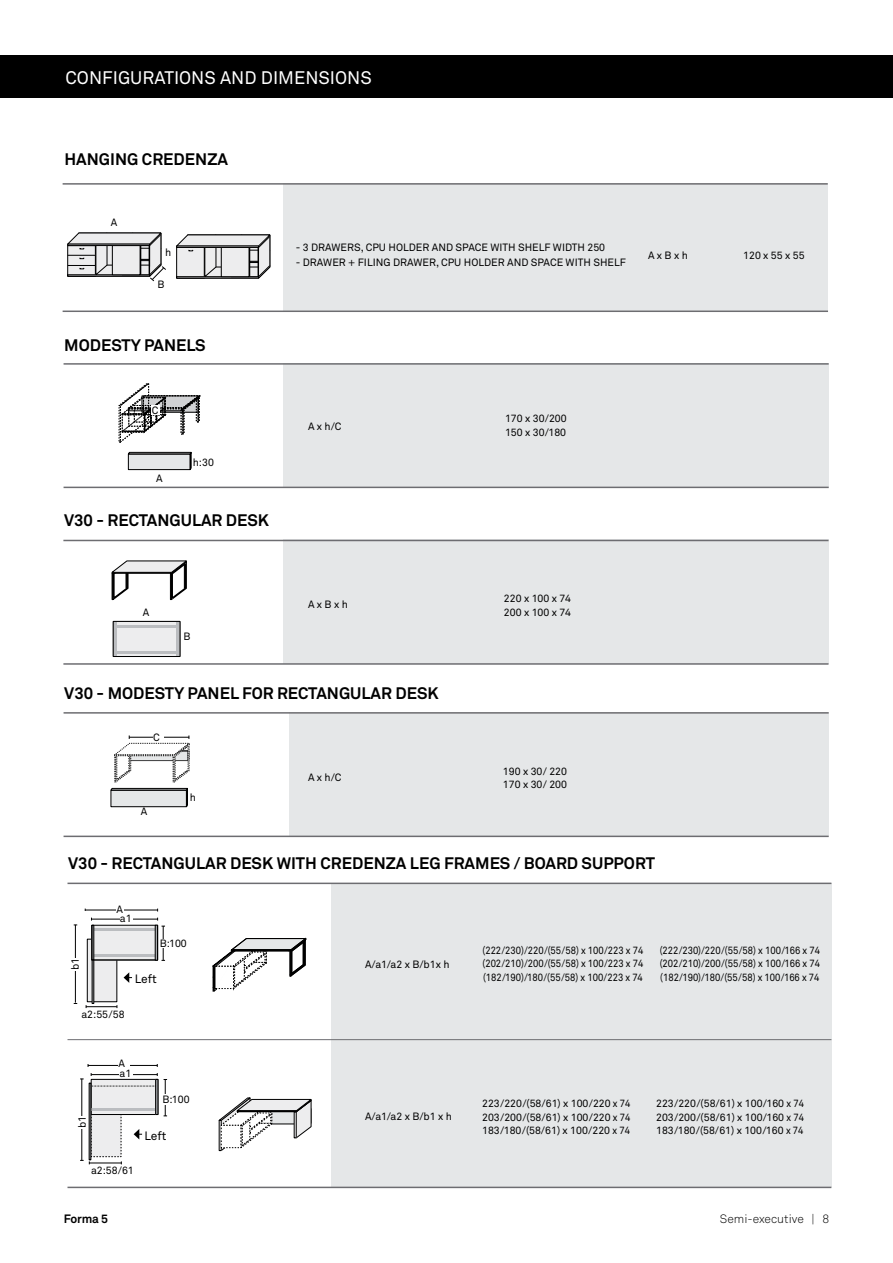
<style>
.page{position:relative;width:893px;height:1263px;background:#fff}
.page>*{position:absolute;margin:0;border:0;box-sizing:border-box;transform-origin:0 0}
.t1{font:18px "Akkurat";color:#fff}
.t2{font:700 16.5px "Akkurat";color:#000}
.t3{font:300 12px "Akkurat";color:#000}
.t4{font:12px "Akkurat";letter-spacing:-.005em;color:#000}
.t5{font:700 12px "Akkurat";letter-spacing:-.02em;color:#000}
.t6{font:10.5px/13.5px "Akkurat";color:#000}
.t7{font:10.5px/13.5px "Akkurat";color:#000;text-align:justify;scale:.9 1}
</style>
<div class="page">
<div style="left:284px;top:183px;width:544px;height:127px;background:#e5e7e8"></div>
<hr style="left:63px;top:183px;width:765px;height:2px;background:#6d6d71">
<hr style="left:63px;top:311px;width:765px;height:1px;background:#6d6d71">
<div style="left:284px;top:363px;width:545px;height:124px;background:#e5e7e8"></div>
<hr style="left:64px;top:363px;width:765px;height:2px;background:#6d6d71">
<hr style="left:64px;top:487px;width:765px;height:1px;background:#6d6d71">
<svg style="left:128px;top:451px;width:64px;height:20px"></svg>
<svg style="left:119px;top:383px;width:81px;height:60px"></svg>
<div style="left:152px;top:405px;width:8px;height:10px;background:#fff"></div>
<div style="left:284px;top:540px;width:545px;height:124px;background:#e5e7e8"></div>
<hr style="left:63px;top:540px;width:765px;height:1px;background:#6d6d71">
<hr style="left:63px;top:663px;width:765px;height:2px;background:#6d6d71">
<div style="left:113px;top:621px;width:67px;height:35px;background:#ededee"></div>
<div style="left:113px;top:621px;width:67px;height:36px;border:1px solid #000"></div>
<hr style="left:177px;top:622px;width:2px;height:34px;background:#bbbdc0">
<hr style="left:114px;top:622px;width:3px;height:34px;background:#bbbdc0">
<hr style="left:116px;top:625px;width:61px;height:3px;background:#bbbdc0">
<hr style="left:116px;top:651px;width:61px;height:3px;background:#bbbdc0">
<svg style="left:111px;top:560px;width:76px;height:40px"></svg>
<div style="left:289px;top:712px;width:540px;height:124px;background:#e5e7e8"></div>
<hr style="left:64px;top:712px;width:765px;height:2px;background:#6d6d71">
<hr style="left:64px;top:836px;width:765px;height:1px;background:#6d6d71">
<svg style="left:110px;top:735px;width:80px;height:73px"></svg>
<div style="left:153px;top:732px;width:10px;height:10px;background:#fff"></div>
<div style="left:0;top:55px;width:893px;height:43px;background:#000"></div>
<svg style="left:176px;top:234px;width:95px;height:45px;background:#bfbfc0"></svg>
<div style="left:221px;top:247px;width:28px;height:30px;background:#ededee"></div>
<div style="left:221px;top:247px;width:28px;height:30px;border:1px solid #000"></div>
<div style="left:176px;top:246px;width:83px;height:2px;border:1px solid #000"></div>
<div style="left:258px;top:247px;width:1px;height:30px;border:1px solid #000"></div>
<div style="left:331px;top:883px;width:500px;height:304px;background:#e5e7e8"></div>
<hr style="left:67px;top:882px;width:764px;height:2px;background:#6d6d71">
<hr style="left:67px;top:1039px;width:764px;height:1px;background:#6d6d71">
<hr style="left:67px;top:1187px;width:764px;height:1px;background:#6d6d71">
<svg style="left:213px;top:938px;width:94px;height:54px"></svg>
<div style="left:231px;top:950px;width:60px;height:1px;border:1px solid #000"></div>
<div style="left:87px;top:939px;width:30px;height:63px;background:#ededee"></div>
<div style="left:87px;top:939px;width:30px;height:63px;border:1px solid #000"></div>
<div style="left:92px;top:925px;width:66px;height:35px;background:#ededee"></div>
<hr style="left:92px;top:960px;width:66px;height:1px;background:#000">
<hr style="left:91px;top:919px;width:67px;height:1px;background:#000">
<hr style="left:75px;top:925px;width:1px;height:78px;background:#000">
<hr style="left:163px;top:926px;width:1px;height:34px;background:#000">
<div style="left:160px;top:938px;width:36px;height:9px;background:#fff"></div>
<hr style="left:85px;top:910px;width:73px;height:1px;background:#000">
<div style="left:116px;top:905px;width:8px;height:10px;background:#fff"></div>
<div style="left:120px;top:913px;width:13px;height:11px;background:#fff"></div>
<hr style="left:86px;top:1006px;width:31px;height:1px;background:#000">
<div style="left:70px;top:958px;width:9px;height:12px;background:#fff"></div>
<hr style="left:94px;top:928px;width:61px;height:3px;background:#bbbdc0">
<hr style="left:94px;top:954px;width:61px;height:3px;background:#bbbdc0">
<div style="left:155px;top:925px;width:3px;height:35px;border:1px solid #000"></div>
<div style="left:92px;top:960px;width:2px;height:43px;border:1px solid #000"></div>
<div style="left:92px;top:925px;width:2px;height:35px;border:1px solid #000"></div>
<svg style="left:219px;top:1097px;width:93px;height:54px"></svg>
<hr style="left:82px;top:1079px;width:1px;height:81px;background:#000">
<hr style="left:88px;top:1065px;width:69px;height:1px;background:#000">
<hr style="left:91px;top:1074px;width:66px;height:1px;background:#000">
<div style="left:119px;top:1059px;width:11px;height:9px;background:#fff"></div>
<div style="left:120px;top:1069px;width:13px;height:10px;background:#fff"></div>
<hr style="left:165px;top:1079px;width:1px;height:37px;background:#000">
<svg style="left:80px;top:1093px;width:42px;height:71px"></svg>
<div style="left:91px;top:1079px;width:67px;height:35px;background:#ededee"></div>
<div style="left:91px;top:1079px;width:67px;height:36px;border:1px solid #000"></div>
<div style="left:162px;top:1094px;width:30px;height:11px;background:#fff"></div>
<hr style="left:91px;top:1108px;width:65px;height:3px;background:#bbbdc0">
<div style="left:77px;top:1116px;width:9px;height:12px;background:#fff"></div>
<svg style="left:92px;top:1085px;width:63px;height:1px"></svg>
<svg style="left:67px;top:232px;width:99px;height:49px;background:#c0c0c1"></svg>
<svg style="left:134px;top:1129px;width:8px;height:10px"></svg>
<svg style="left:124px;top:972px;width:8px;height:11px"></svg>
<h1 class="t1" style="left:66px;top:66px;width:308px">CONFIGURATIONS AND DIMENSIONS</h1>
<h2 class="t2" style="left:65px;top:149px;width:165px">HANGING CREDENZA</h2>
<p class="t6" style="left:111px;top:216px;width:8px">A</p>
<p class="t6" style="left:165px;top:245px;width:8px">h</p>
<p class="t6" style="left:157px;top:277px;width:9px">B</p>
<h2 class="t2" style="left:64px;top:335px;width:143px">MODESTY PANELS</h2>
<p class="t6" style="left:152px;top:403px;width:8px">C</p>
<p class="t6" style="left:156px;top:471px;width:8px">A</p>
<p class="t6" style="left:193px;top:455px;width:23px">h:30</p>
<h2 class="t2" style="left:64px;top:510px;width:206px">V30 - RECTANGULAR DESK</h2>
<p class="t6" style="left:296px;top:241px;width:311px">- 3 DRAWERS, CPU HOLDER AND SPACE WITH SHELF WIDTH 250</p>
<p class="t6" style="left:296px;top:256px;width:332px">- DRAWER + FILING DRAWER, CPU HOLDER AND SPACE WITH SHELF</p>
<p class="t6" style="left:648px;top:248px;width:41px">A x B x h</p>
<p class="t6" style="left:743px;top:248px;width:63px">120 x 55 x 55</p>
<p class="t6" style="left:308px;top:419px;width:35px">A x h/C</p>
<p class="t6" style="left:505px;top:412px;width:63px">170 x 30/200<br>150 x 30/180</p>
<p class="t6" style="left:504px;top:592px;width:69px">220 x 100 x 74</p>
<p class="t6" style="left:308px;top:598px;width:41px">A x B x h</p>
<p class="t6" style="left:143px;top:605px;width:8px">A</p>
<p class="t6" style="left:504px;top:605px;width:69px">200 x 100 x 74</p>
<p class="t6" style="left:184px;top:629px;width:9px">B</p>
<h2 class="t2" style="left:64px;top:682px;width:376px">V30 - MODESTY PANEL FOR RECTANGULAR DESK</h2>
<p class="t6" style="left:153px;top:730px;width:8px">C</p>
<p class="t6" style="left:141px;top:805px;width:8px">A</p>
<p class="t6" style="left:190px;top:791px;width:8px">h</p>
<p class="t6" style="left:308px;top:770px;width:35px">A x h/C</p>
<p class="t6" style="left:503px;top:764px;width:66px">190 x 30/ 220<br>170 x 30/ 200</p>
<h2 class="t2" style="left:68px;top:853px;width:588px">V30 - RECTANGULAR DESK WITH CREDENZA LEG FRAMES / BOARD SUPPORT</h2>
<p class="t6" style="left:68px;top:970px;width:14px;rotate:-90deg">b1</p>
<p class="t6" style="left:120px;top:905px;width:13px;line-height:8.9px;text-indent:-3px">A a1</p>
<p class="t6" style="left:160px;top:936px;width:29px">B:100</p>
<p class="t4" style="left:135px;top:971px;width:23px">Left</p>
<p class="t6" style="left:81px;top:1007px;width:45px">a2:55/58</p>
<p class="t6" style="left:75px;top:1128px;width:14px;rotate:-90deg">b1</p>
<p class="t6" style="left:119px;top:1058px;width:14px;line-height:10.1px">A a1</p>
<p class="t6" style="left:91px;top:1163px;width:44px">a2:58/61</p>
<p class="t6" style="left:162px;top:1092px;width:29px">B:100</p>
<p class="t4" style="left:145px;top:1128px;width:23px">Left</p>
<p class="t5" style="left:64px;top:1211px;width:46px">Forma 5</p>
<p class="t6" style="left:365px;top:958px;width:86px">A/a1/a2 x B/b1x h</p>
<p class="t7" style="left:482px;top:943px;width:180px">(222/230)/220/(55/58) x 100/223 x 74 (202/210)/200/(55/58) x 100/223 x 74 (182/190)/180/(55/58) x 100/223 x 74</p>
<p class="t7" style="left:660px;top:943px;width:180px">(222/230)/220/(55/58) x 100/166 x 74 (202/210)/200/(55/58) x 100/166 x 74 (182/190)/180/(55/58) x 100/166 x 74</p>
<p class="t6" style="left:365px;top:1109px;width:88px">A/a1/a2 x B/b1 x h</p>
<p class="t6" style="left:482px;top:1096px;width:150px;text-align:justify">223/220/(58/61) x 100/220 x 74<br>203/200/(58/61) x 100/220 x 74<br>183/180/(58/61) x 100/220 x 74</p>
<p class="t6" style="left:656px;top:1096px;width:149px;text-align:justify">223/220/(58/61) x 100/160 x 74<br>203/200/(58/61) x 100/160 x 74<br>183/180/(58/61) x 100/160 x 74</p>
<p class="t3" style="left:720px;top:1211px;width:111px">Semi-executive | 8</p>
</div>
